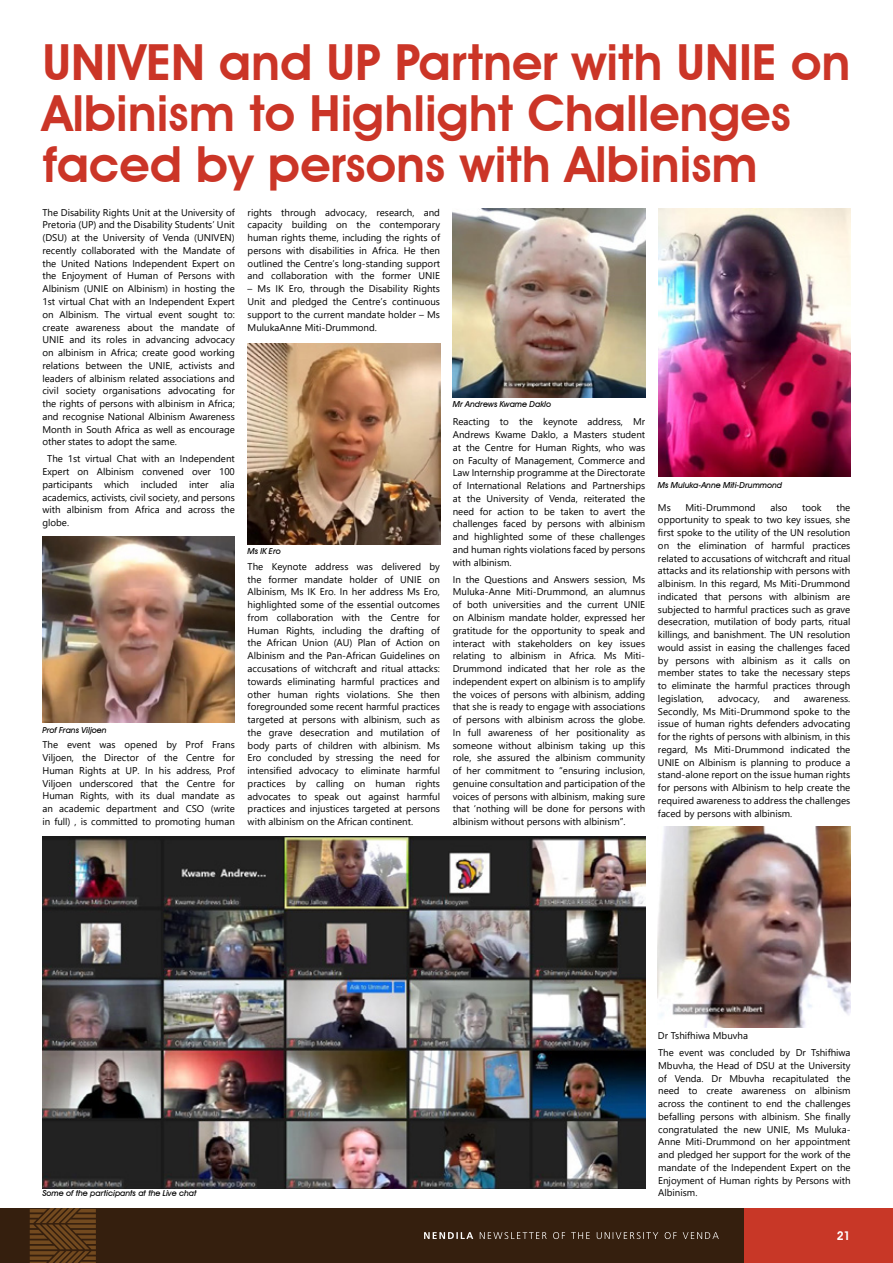
<style>
.page{position:relative;width:893px;height:1263px;background:#fff}
.page>*{position:absolute;margin:0;border:0;box-sizing:border-box;transform-origin:0 0}
.t1{font:600 49.8px/51px "Avant Garde IT Cby BT";color:#cb3527}
.t2{font:600 12px "Avant Garde IT Cby BT";color:#fff}
.t3{font:9.75px/12.8px "Segoe UI";color:#000;text-align:justify}
.t4{font:italic 500 8.25px "Avant Garde IT Cby BT";color:#000}
</style>
<div class="page">
<div style="left:732px;top:1208px;width:161px;height:55px;background:#c83727"></div>
<div style="left:0;top:1208px;width:743px;height:55px;background:#351f0e"></div>
<svg style="left:424px;top:1232px;width:49px;height:7px"></svg>
<svg style="left:480px;top:1232px;width:239px;height:7px"></svg>
<svg style="left:30px;top:1208px;width:66px;height:55px"></svg>
<img style="left:42px;top:537px;width:193px;height:186px">
<img style="left:248px;top:343px;width:192px;height:202px">
<img style="left:453px;top:209px;width:192px;height:188px">
<img style="left:658px;top:209px;width:192px;height:268px">
<img style="left:658px;top:826px;width:192px;height:201px">
<img style="left:43px;top:837px;width:602px;height:351px">
<h1 class="t1" style="left:43px;top:37px;width:809px">UNIVEN and UP Partner with UNIE on<br>Albinism to Highlight Challenges faced by persons with Albinism</h1>
<p class="t3" style="left:42px;top:206px;width:194px">The Disability Rights Unit at the University of Pretoria (UP) and the Disability Students’ Unit (DSU) at the University of Venda (UNIVEN) recently collaborated with the Mandate of the United Nations Independent Expert on the Enjoyment of Human of Persons with Albinism (UNIE on Albinism) in hosting the 1st virtual Chat with an Independent Expert on Albinism. The virtual event sought to: create awareness about the mandate of UNIE and its roles in advancing advocacy on albinism in Africa; create good working relations between the UNIE, activists and leaders of albinism related associations and civil society organisations advocating for the rights of persons with albinism in Africa; and recognise National Albinism Awareness Month in South Africa as well as encourage other states to adopt the same.</p>
<p class="t3" style="left:42px;top:452px;width:194px;text-indent:5px">The 1st virtual Chat with an Independent Expert on Albinism convened over 100 participants which included inter alia academics, activists, civil society, and persons with albinism from Africa and across the globe.</p>
<p class="t3" style="left:248px;top:206px;width:194px">rights through advocacy, research, and capacity building on the contemporary human rights theme, including the rights of persons with disabilities in Africa. He then outlined the Centre’s long-standing support and collaboration with the former UNIE</p>
<p class="t3" style="left:248px;top:282px;width:194px">– Ms IK Ero, through the Disability Rights Unit and pledged the Centre’s continuous support to the current mandate holder – Ms MulukaAnne Miti-Drummond.</p>
<p class="t4" style="left:453px;top:399px;width:100px">Mr Andrews Kwame Daklo</p>
<p class="t3" style="left:453px;top:415px;width:194px">Reacting to the keynote address, Mr Andrews Kwame Daklo, a Masters student at the Centre for Human Rights, who was on Faculty of Management, Commerce and Law Internship programme at the Directorate of International Relations and Partnerships at the University of Venda, reiterated the need for action to be taken to avert the challenges faced by persons with albinism and highlighted some of these challenges and human rights violations faced by persons with albinism.</p>
<p class="t3" style="left:453px;top:573px;width:194px">In the Questions and Answers session, Ms Muluka-Anne Miti-Drummond, an alumnus of both universities and the current UNIE on Albinism mandate holder, expressed her gratitude for the opportunity to speak and interact with stakeholders on key issues relating to albinism in Africa. Ms Miti-Drummond indicated that her role as the independent expert on albinism is to amplify the voices of persons with albinism, adding that she is ready to engage with associations of persons with albinism across the globe.<br>In full awareness of her positionality as someone without albinism taking up this role, she assured the albinism community of her commitment to “ensuring inclusion, genuine consultation and participation of the voices of persons with albinism, making sure that ‘nothing will be done for persons with albinism without persons with albinism”.</p>
<p class="t4" style="left:658px;top:480px;width:126px">Ms Muluka-Anne Miti-Drummond</p>
<p class="t3" style="left:658px;top:500px;width:194px;text-indent:178px">the opportunity to speak to two key issues, she first spoke to the utility of the UN resolution on the elimination of harmful practices related to accusations of witchcraft and ritual attacks and its relationship with persons with albinism. In this regard, Ms Miti-Drummond indicated that persons with albinism are subjected to harmful practices such as grave desecration, mutilation of body parts, ritual killings, and banishment. The UN resolution would assist in easing the challenges faced by persons with albinism as it calls on member states to take the necessary steps to eliminate the harmful practices through legislation,</p>
<p class="t3" style="left:658px;top:500px;width:14px">Ms</p>
<p class="t3" style="left:685px;top:500px;width:72px">Miti-Drummond</p>
<p class="t3" style="left:770px;top:500px;width:19px">also</p>
<p class="t3" style="left:802px;top:500px;width:21px">took</p>
<p class="t4" style="left:248px;top:546px;width:35px">Ms IK Ero</p>
<p class="t3" style="left:248px;top:560px;width:194px">The Keynote address was delivered by the former mandate holder of UNIE on Albinism, Ms IK Ero. In her address Ms Ero, highlighted some of the essential outcomes from collaboration with the Centre for Human Rights, including the drafting of the African Union (AU) Plan of Action on Albinism and the Pan-African Guidelines on accusations of witchcraft and ritual attacks: towards eliminating harmful practices and other human rights violations. She then foregrounded some recent harmful practices targeted at persons with albinism, such as the grave desecration and mutilation of body parts of children with albinism. Ms Ero concluded by stressing the need for intensified advocacy to eliminate harmful practices by calling on human rights advocates to speak out against harmful practices and injustices targeted at persons with albinism on the African continent.</p>
<p class="t3" style="left:718px;top:692px;width:43px">advocacy,</p>
<p class="t3" style="left:774px;top:692px;width:18px">and</p>
<p class="t3" style="left:658px;top:692px;width:194px;text-indent:146px">awareness.<br>Secondly, Ms Miti-Drummond spoke to the issue of human rights defenders advocating for the rights of persons with albinism, in this regard, Ms Miti-Drummond indicated the UNIE on Albinism is planning to produce a stand-alone report on the issue human rights for persons with Albinism to help create the required awareness to address the challenges faced by persons with albinism.</p>
<p class="t4" style="left:42px;top:725px;width:66px">Prof Frans Viljoen</p>
<p class="t3" style="left:42px;top:738px;width:194px">The event was opened by Prof Frans Viljoen, the Director of the Centre for Human Rights at UP. In his address, Prof Viljoen underscored that the Centre for Human Rights, with its dual mandate as an academic department and CSO (write in full) , is committed to promoting human</p>
<p class="t3" style="left:658px;top:1026px;width:194px;line-height:17.4px">Dr Tshifhiwa Mbuvha<br>The event was concluded by Dr Tshifhiwa</p>
<p class="t3" style="left:658px;top:1059px;width:194px">Mbuvha, the Head of DSU at the University of Venda. Dr Mbuvha recapitulated the need to create awareness on albinism across the continent to end the challenges befalling persons with albinism. She finally congratulated the new UNIE, Ms Muluka-Anne Miti-Drummond on her appointment and pledged her support for the work of the mandate of the Independent Expert on the Enjoyment of Human rights by Persons with</p>
<p class="t4" style="left:43px;top:1188px;width:155px">Some of the participants at the Live chat</p>
<p class="t3" style="left:658px;top:1186px;width:41px">Albinism.</p>
<p class="t2" style="left:837px;top:1228px;width:15px">21</p>
</div>
